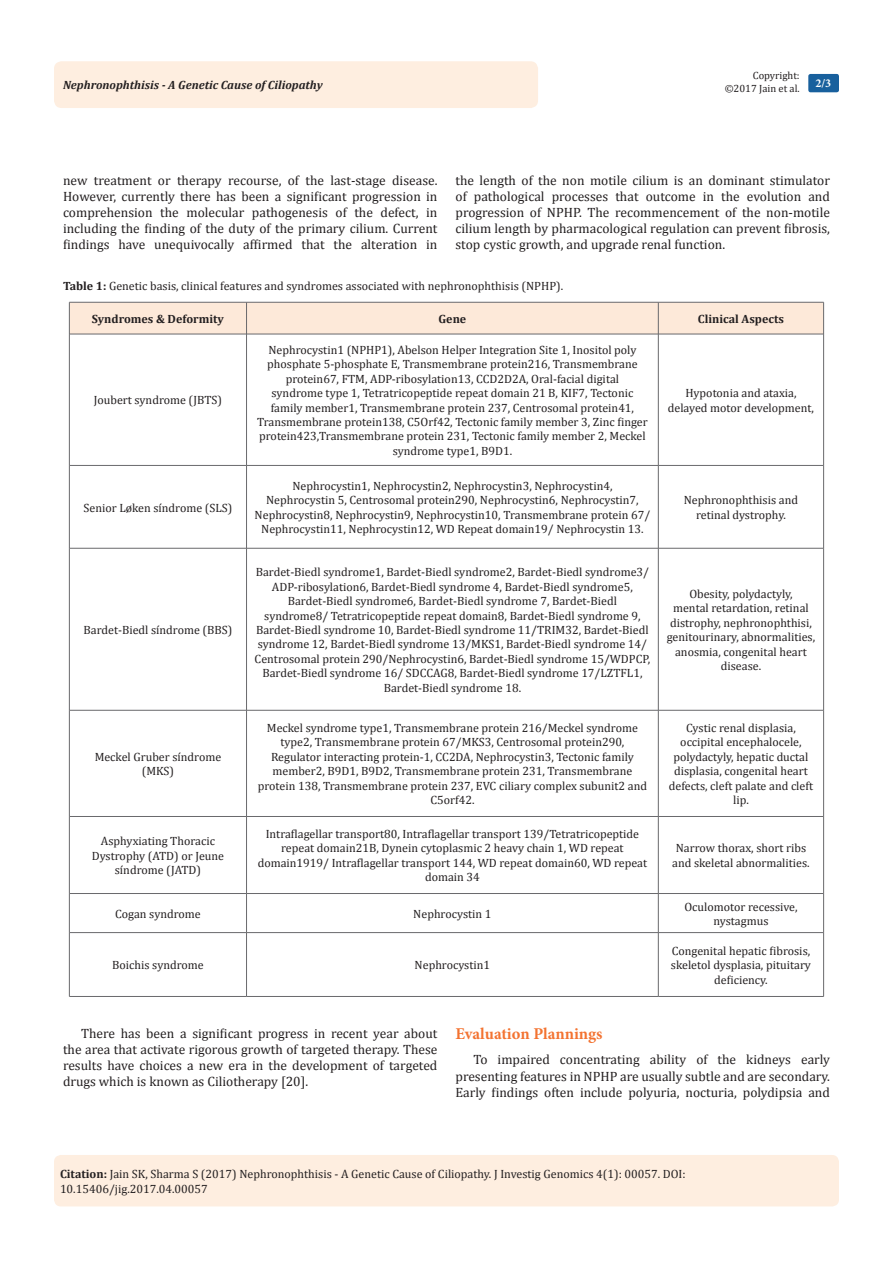
<style>
.page{position:relative;width:893px;height:1263px;background:#fff}
.page>*{position:absolute;margin:0;border:0;box-sizing:border-box;transform-origin:0 0}
.List_Paragraph{font:700 16.5px "Minion Pro";color:#f37331}
.Default{font:13.5px/16.2px "Cambria";color:#231f20;text-align:justify}
.Pa9{font:13.5px/16.2px "Cambria";color:#231f20;text-align:justify}
.Citation{font:12px/14.4px "Cambria";color:#231f20;text-align:center}
.t1{font:italic 700 12px "Cambria";color:#231f20}
.t2{font:700 12px "Cambria";color:#231f20}
.t3{font:700 12px "Minion Pro";color:#fff}
.t4{font:10.5px/12.6px "Cambria";color:#231f20;text-align:right}
.s1{font-weight:700}
</style>
<div class="page">
<div style="left:54px;top:1155px;width:785px;height:51px;background:#feeee0;border-radius:7px"></div>
<div style="left:54px;top:61px;width:484px;height:47px;background:#feeee0;border-radius:8px"></div>
<div style="left:808px;top:74px;width:31px;height:18px;background:#18609d;border-radius:2px"></div>
<div style="left:70px;top:303px;width:753px;height:31px;background:#fde9d9"></div>
<hr style="left:69px;top:302px;width:178px;height:1px;background:#69696c">
<hr style="left:69px;top:302px;width:1px;height:32px;background:#69696c">
<hr style="left:247px;top:302px;width:411px;height:1px;background:#69696c">
<hr style="left:246px;top:302px;width:1px;height:32px;background:#69696c">
<hr style="left:658px;top:302px;width:166px;height:1px;background:#69696c">
<hr style="left:658px;top:302px;width:1px;height:32px;background:#69696c">
<hr style="left:823px;top:302px;width:1px;height:32px;background:#69696c">
<hr style="left:69px;top:334px;width:178px;height:1px;background:#69696c">
<hr style="left:69px;top:334px;width:1px;height:131px;background:#69696c">
<hr style="left:247px;top:334px;width:411px;height:1px;background:#69696c">
<hr style="left:246px;top:334px;width:1px;height:131px;background:#69696c">
<hr style="left:658px;top:334px;width:166px;height:1px;background:#69696c">
<hr style="left:658px;top:334px;width:1px;height:131px;background:#69696c">
<hr style="left:823px;top:334px;width:1px;height:131px;background:#69696c">
<hr style="left:69px;top:465px;width:178px;height:1px;background:#69696c">
<hr style="left:69px;top:465px;width:1px;height:83px;background:#69696c">
<hr style="left:247px;top:465px;width:411px;height:1px;background:#69696c">
<hr style="left:246px;top:465px;width:1px;height:83px;background:#69696c">
<hr style="left:658px;top:465px;width:166px;height:1px;background:#69696c">
<hr style="left:658px;top:465px;width:1px;height:83px;background:#69696c">
<hr style="left:823px;top:465px;width:1px;height:83px;background:#69696c">
<hr style="left:69px;top:548px;width:178px;height:1px;background:#69696c">
<hr style="left:69px;top:548px;width:1px;height:162px;background:#69696c">
<hr style="left:247px;top:548px;width:411px;height:1px;background:#69696c">
<hr style="left:246px;top:548px;width:1px;height:162px;background:#69696c">
<hr style="left:658px;top:548px;width:166px;height:1px;background:#69696c">
<hr style="left:658px;top:548px;width:1px;height:162px;background:#69696c">
<hr style="left:823px;top:548px;width:1px;height:162px;background:#69696c">
<hr style="left:69px;top:710px;width:178px;height:1px;background:#69696c">
<hr style="left:69px;top:710px;width:1px;height:106px;background:#69696c">
<hr style="left:247px;top:710px;width:411px;height:1px;background:#69696c">
<hr style="left:246px;top:710px;width:1px;height:106px;background:#69696c">
<hr style="left:658px;top:710px;width:166px;height:1px;background:#69696c">
<hr style="left:658px;top:710px;width:1px;height:106px;background:#69696c">
<hr style="left:823px;top:710px;width:1px;height:106px;background:#69696c">
<hr style="left:69px;top:816px;width:178px;height:1px;background:#69696c">
<hr style="left:69px;top:816px;width:1px;height:77px;background:#69696c">
<hr style="left:247px;top:816px;width:411px;height:1px;background:#69696c">
<hr style="left:246px;top:816px;width:1px;height:77px;background:#69696c">
<hr style="left:658px;top:816px;width:166px;height:1px;background:#69696c">
<hr style="left:658px;top:816px;width:1px;height:77px;background:#69696c">
<hr style="left:823px;top:816px;width:1px;height:77px;background:#69696c">
<hr style="left:69px;top:893px;width:178px;height:1px;background:#69696c">
<hr style="left:69px;top:893px;width:1px;height:39px;background:#69696c">
<hr style="left:247px;top:893px;width:411px;height:1px;background:#69696c">
<hr style="left:246px;top:893px;width:1px;height:39px;background:#69696c">
<hr style="left:658px;top:893px;width:166px;height:1px;background:#69696c">
<hr style="left:658px;top:893px;width:1px;height:39px;background:#69696c">
<hr style="left:823px;top:893px;width:1px;height:39px;background:#69696c">
<hr style="left:69px;top:932px;width:178px;height:1px;background:#69696c">
<hr style="left:69px;top:933px;width:1px;height:63px;background:#69696c">
<hr style="left:247px;top:932px;width:411px;height:1px;background:#69696c">
<hr style="left:246px;top:933px;width:1px;height:63px;background:#69696c">
<hr style="left:658px;top:932px;width:166px;height:1px;background:#69696c">
<hr style="left:658px;top:933px;width:1px;height:63px;background:#69696c">
<hr style="left:823px;top:933px;width:1px;height:63px;background:#69696c">
<hr style="left:69px;top:996px;width:178px;height:1px;background:#69696c">
<hr style="left:247px;top:996px;width:411px;height:1px;background:#69696c">
<hr style="left:658px;top:996px;width:166px;height:1px;background:#69696c">
<p class="t4" style="left:725px;top:69px;width:77px">Copyright: ©2017 Jain et al.</p>
<p class="t1" style="left:63px;top:77px;width:261px">Nephronophthisis - A Genetic Cause of Ciliopathy</p>
<p class="t3" style="left:815px;top:75px;width:17px">2/3</p>
<p class="Default" style="left:63px;top:172px;width:376px">new treatment or therapy recourse, of the last-stage disease.<br>However, currently there has been a significant progression in comprehension the molecular pathogenesis of the defect, in including the finding of the duty of the primary cilium. Current findings have unequivocally affirmed that the alteration in</p>
<p class="Default" style="left:455px;top:172px;width:376px">the length of the non motile cilium is an dominant stimulator of pathological processes that outcome in the evolution and progression of NPHP. The recommencement of the non-motile cilium length by pharmacological regulation can prevent fibrosis, stop cystic growth, and upgrade renal function.</p>
<p class="Citation" style="left:63px;top:279px;width:502px"><span class="s1">Table 1:</span> Genetic basis, clinical features and syndromes associated with nephronophthisis (NPHP).</p>
<p class="t2" style="left:92px;top:310px;width:133px">Syndromes &amp; Deformity</p>
<p class="t2" style="left:439px;top:310px;width:29px">Gene</p>
<p class="t2" style="left:698px;top:310px;width:88px">Clinical Aspects</p>
<p class="Citation" style="left:94px;top:393px;width:130px">Joubert syndrome (JBTS)</p>
<p class="Citation" style="left:84px;top:500px;width:150px">Senior Løken síndrome (SLS)</p>
<p class="Citation" style="left:83px;top:623px;width:150px">Bardet-Biedl síndrome (BBS)</p>
<p class="Citation" style="left:95px;top:749px;width:128px">Meckel Gruber síndrome (MKS)</p>
<p class="Citation" style="left:257px;top:343px;width:392px">Nephrocystin1 (NPHP1), Abelson Helper Integration Site 1, Inositol poly phosphate 5-phosphate E, Transmembrane protein216, Transmembrane protein67, FTM, ADP-ribosylation13, CCD2D2A, Oral-facial digital<br>syndrome type 1, Tetratricopeptide repeat domain 21 B, KIF7, Tectonic family member1, Transmembrane protein 237, Centrosomal protein41, Transmembrane protein138, C5Orf42, Tectonic family member 3, Zinc finger protein423,Transmembrane protein 231, Tectonic family member 2, Meckel syndrome type1, B9D1.</p>
<p class="Citation" style="left:255px;top:479px;width:397px">Nephrocystin1, Nephrocystin2, Nephrocystin3, Nephrocystin4,<br>Nephrocystin 5, Centrosomal protein290, Nephrocystin6, Nephrocystin7, Nephrocystin8, Nephrocystin9, Nephrocystin10, Transmembrane protein 67/ Nephrocystin11, Nephrocystin12, WD Repeat domain19/ Nephrocystin 13.</p>
<p class="Citation" style="left:255px;top:565px;width:397px">Bardet-Biedl syndrome1, Bardet-Biedl syndrome2, Bardet-Biedl syndrome3/ ADP-ribosylation6, Bardet-Biedl syndrome 4, Bardet-Biedl syndrome5, Bardet-Biedl syndrome6, Bardet-Biedl syndrome 7, Bardet-Biedl syndrome8/ Tetratricopeptide repeat domain8, Bardet-Biedl syndrome 9, Bardet-Biedl syndrome 10, Bardet-Biedl syndrome 11/TRIM32, Bardet-Biedl syndrome 12, Bardet-Biedl syndrome 13/MKS1, Bardet-Biedl syndrome 14/ Centrosomal protein 290/Nephrocystin6, Bardet-Biedl syndrome 15/WDPCP, Bardet-Biedl syndrome 16/ SDCCAG8, Bardet-Biedl syndrome 17/LZTFL1, Bardet-Biedl syndrome 18.</p>
<p class="Citation" style="left:668px;top:386px;width:148px">Hypotonia and ataxia, delayed motor development,</p>
<p class="Citation" style="left:684px;top:493px;width:116px">Nephronophthisis and retinal dystrophy.</p>
<p class="Citation" style="left:667px;top:587px;width:150px">Obesity, polydactyly,<br>mental retardation, retinal distrophy, nephronophthisi, genitourinary, abnormalities, anosmia, congenital heart disease.</p>
<p class="Citation" style="left:258px;top:721px;width:391px">Meckel syndrome type1, Transmembrane protein 216/Meckel syndrome type2, Transmembrane protein 67/MKS3, Centrosomal protein290, Regulator interacting protein-1, CC2DA, Nephrocystin3, Tectonic family member2, B9D1, B9D2, Transmembrane protein 231, Transmembrane protein 138, Transmembrane protein 237, EVC ciliary complex subunit2 and C5orf42.</p>
<p class="Citation" style="left:669px;top:721px;width:146px">Cystic renal displasia, occipital encephalocele, polydactyly, hepatic ductal displasia, congenital heart defects, cleft palate and cleft lip.</p>
<p class="Citation" style="left:92px;top:834px;width:134px">Asphyxiating Thoracic<br>Dystrophy (ATD) or Jeune síndrome (JATD)</p>
<p class="Citation" style="left:258px;top:827px;width:391px">Intraflagellar transport80, Intraflagellar transport 139/Tetratricopeptide repeat domain21B, Dynein cytoplasmic 2 heavy chain 1, WD repeat domain1919/ Intraflagellar transport 144, WD repeat domain60, WD repeat domain 34</p>
<p class="Citation" style="left:672px;top:841px;width:139px">Narrow thorax, short ribs and skeletal abnormalities.</p>
<p class="Citation" style="left:115px;top:906px;width:87px">Cogan syndrome</p>
<p class="Citation" style="left:413px;top:906px;width:80px">Nephrocystin 1</p>
<p class="Citation" style="left:684px;top:899px;width:114px">Oculomotor recessive, nystagmus</p>
<p class="Citation" style="left:112px;top:958px;width:93px">Boichis syndrome</p>
<p class="Citation" style="left:415px;top:958px;width:77px">Nephrocystin1</p>
<p class="Citation" style="left:671px;top:943px;width:142px">Congenital hepatic fibrosis, skeletol dysplasia, pituitary deficiency.</p>
<p class="Default" style="left:63px;top:1025px;width:376px;text-indent:18px">There has been a significant progress in recent year about the area that activate rigorous growth of targeted therapy. These results have choices a new era in the development of targeted drugs which is known as Ciliotherapy [20].</p>
<p class="List_Paragraph" style="left:455px;top:1022px;width:149px">Evaluation Plannings</p>
<p class="Pa9" style="left:455px;top:1051px;width:376px;text-indent:18px">To impaired concentrating ability of the kidneys early presenting features in NPHP are usually subtle and are secondary.<br>Early findings often include polyuria, nocturia, polydipsia and</p>
<p class="Citation" style="left:60px;top:1167px;width:627px"><span class="s1">Citation:</span> Jain SK, Sharma S (2017) Nephronophthisis - A Genetic Cause of Ciliopathy. J Investig Genomics 4(1): 00057. DOI:</p>
<p class="Citation" style="left:60px;top:1181px;width:149px">10.15406/jig.2017.04.00057</p>
</div>
